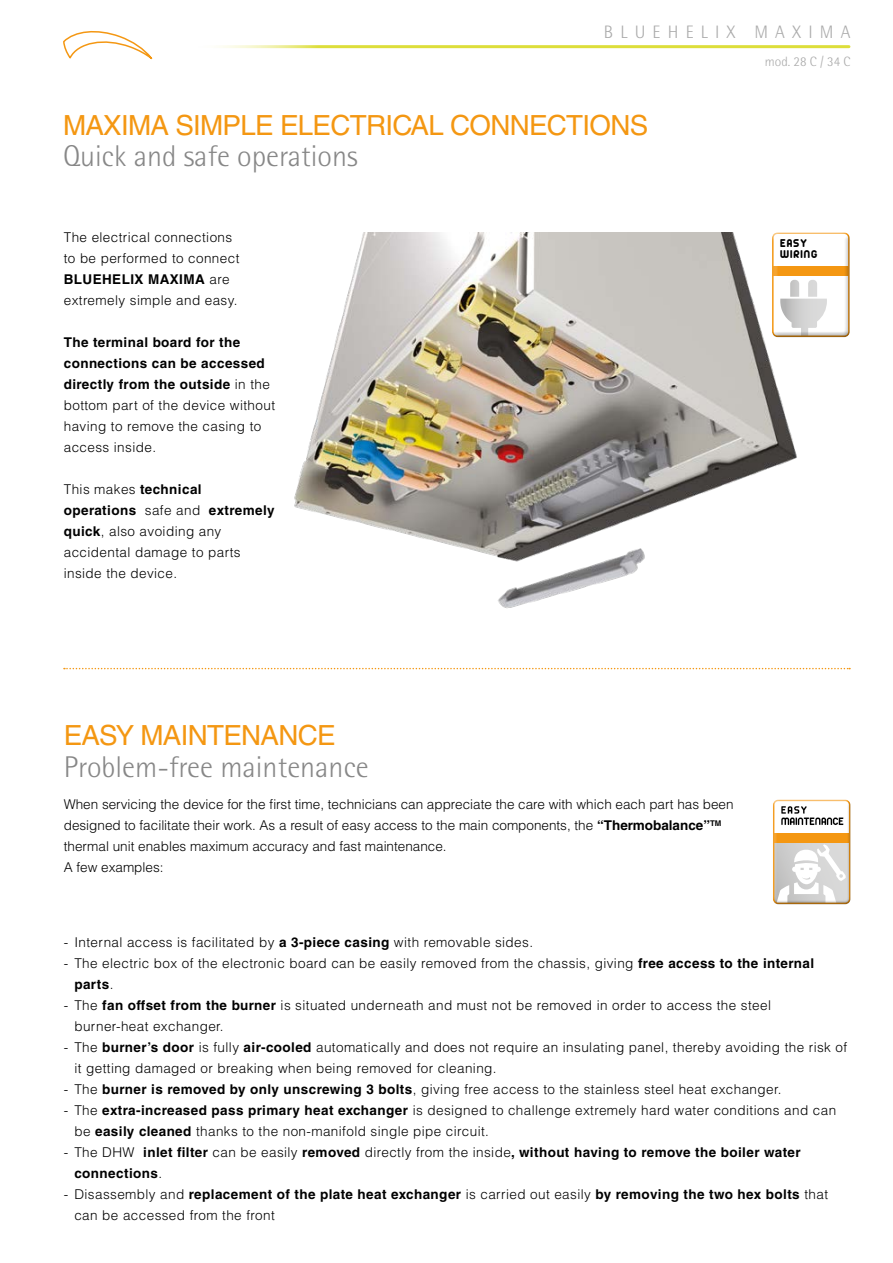
<style>
.page{position:relative;width:893px;height:1263px;background:#fff}
.page>*{position:absolute;margin:0;border:0;box-sizing:border-box;transform-origin:0 0}
.t1{font:300 30px "Rotis Semi Sans Pro";color:#878787}
.t2{font:27.75px "Helvetica LT Std";letter-spacing:-.025em;color:#f49712}
.t3{font:300 18px "Rotis Semi Sans Pro";letter-spacing:.4em;color:#aaa}
.t4{font:300 13.5px/21px "Helvetica LT Std";letter-spacing:.03em;color:#000}
.t5{font:300 13.5px/21px "Helvetica LT Std";color:#000}
.t6{font:700 13.5px/21px "Helvetica LT Std";letter-spacing:.03em;color:#000}
.t7{font:300 13.5px "Rotis Semi Sans Pro";color:#aaa}
.t8{font:12.3px/11.2px "z Arista";letter-spacing:.08em;color:#000}
.s1{font-weight:700}
.s2{font-weight:300}
</style>
<div class="page">
<svg style="left:64px;top:668px;width:786px;height:1px"></svg>
<div style="left:772px;top:797px;width:81px;height:104px;background:#fff;opacity:.5"></div>
<div style="left:772px;top:800px;width:81px;height:105px;background:#000;opacity:.5"></div>
<svg style="left:63px;top:31px;width:90px;height:29px"></svg>
<hr style="left:191px;top:45px;width:658px;height:3px;background:#ddde3a">
<img style="left:294px;top:232px;width:508px;height:376px">
<div style="left:771px;top:232px;width:81px;height:105px;background:#000;opacity:.5"></div>
<h3 class="t3" style="left:604px;top:22px;width:248px">BLUEHELIX MAXIMA</h3>
<p class="t7" style="left:765px;top:54px;width:87px">mod. 28 C / 34 C</p>
<h2 class="t2" style="left:63px;top:109px;width:587px">MAXIMA SIMPLE ELECTRICAL CONNECTIONS</h2>
<h1 class="t1" style="left:63px;top:139px;width:296px">Quick and safe operations</h1>
<p class="t4" style="left:64px;top:227px;width:177px">The electrical connections to be performed to connect<br><span class="s1">BLUEHELIX MAXIMA</span> are extremely simple and easy.</p>
<p class="t4" style="left:64px;top:332px;width:213px"><span class="s1">The terminal board for the connections can be accessed directly from the outside</span> in the bottom part of the device without having to remove the casing to access inside.</p>
<p class="t4" style="left:64px;top:479px;width:212px">This makes <span class="s1">technical operations</span> safe and <span class="s1">extremely quick</span>, also avoiding any accidental damage to parts inside the device.</p>
<p class="t8" style="left:780px;top:237px;width:39px">EASY<br>WIRING</p>
<h2 class="t2" style="left:64px;top:719px;width:273px">EASY MAINTENANCE</h2>
<h1 class="t1" style="left:64px;top:749px;width:307px">Problem-free maintenance</h1>
<p class="t5" style="left:64px;top:794px;width:671px">When servicing the device for the first time, technicians can appreciate the care with which each part has been designed to facilitate their work. As a result of easy access to the main components, the <span class="s1">“Thermobalance”</span><sup>TM </sup>thermal unit enables maximum accuracy and fast maintenance.<br>A few examples:</p>
<p class="t4" style="left:64px;top:931px;width:471px">- Internal access is facilitated by <span class="s1">a 3-piece casing</span> with removable sides.</p>
<p class="t4" style="left:74px;top:952px;width:741px;text-indent:-11px">- The electric box of the electronic board can be easily removed from the chassis, giving <span class="s1">free access to the internal parts</span>.</p>
<p class="t4" style="left:74px;top:994px;width:698px;text-indent:-11px">- The <span class="s1">fan offset from the burner</span> is situated underneath and must not be removed in order to access the steel burner-heat exchanger.</p>
<p class="t4" style="left:74px;top:1036px;width:774px;text-indent:-11px">- The <span class="s1">burner’s door</span> is fully <span class="s1">air-cooled</span> automatically and does not require an insulating panel, thereby avoiding the risk of it getting damaged or breaking when being removed for cleaning.</p>
<p class="t4" style="left:64px;top:1078px;width:719px">- The <span class="s1">burner is removed by only unscrewing 3 bolts</span>, giving free access to the stainless steel heat exchanger.</p>
<p class="t4" style="left:74px;top:1099px;width:763px;text-indent:-11px">- The <span class="s1">extra-increased pass primary heat exchanger</span> is designed to challenge extremely hard water conditions and can be <span class="s1">easily cleaned</span> thanks to the non-manifold single pipe circuit.</p>
<p class="t6" style="left:74px;top:1141px;width:728px;text-indent:-11px"><span class="s2">- The DHW</span> inlet filter <span class="s2">can be easily</span> removed <span class="s2">directly from the inside</span>, without having to remove the boiler water connections<span class="s2">.</span></p>
<p class="t4" style="left:74px;top:1183px;width:755px;text-indent:-11px">- Disassembly and <span class="s1">replacement of the plate heat exchanger</span> is carried out easily <span class="s1">by removing the two hex bolts</span> that can be accessed from the front</p>
</div>
